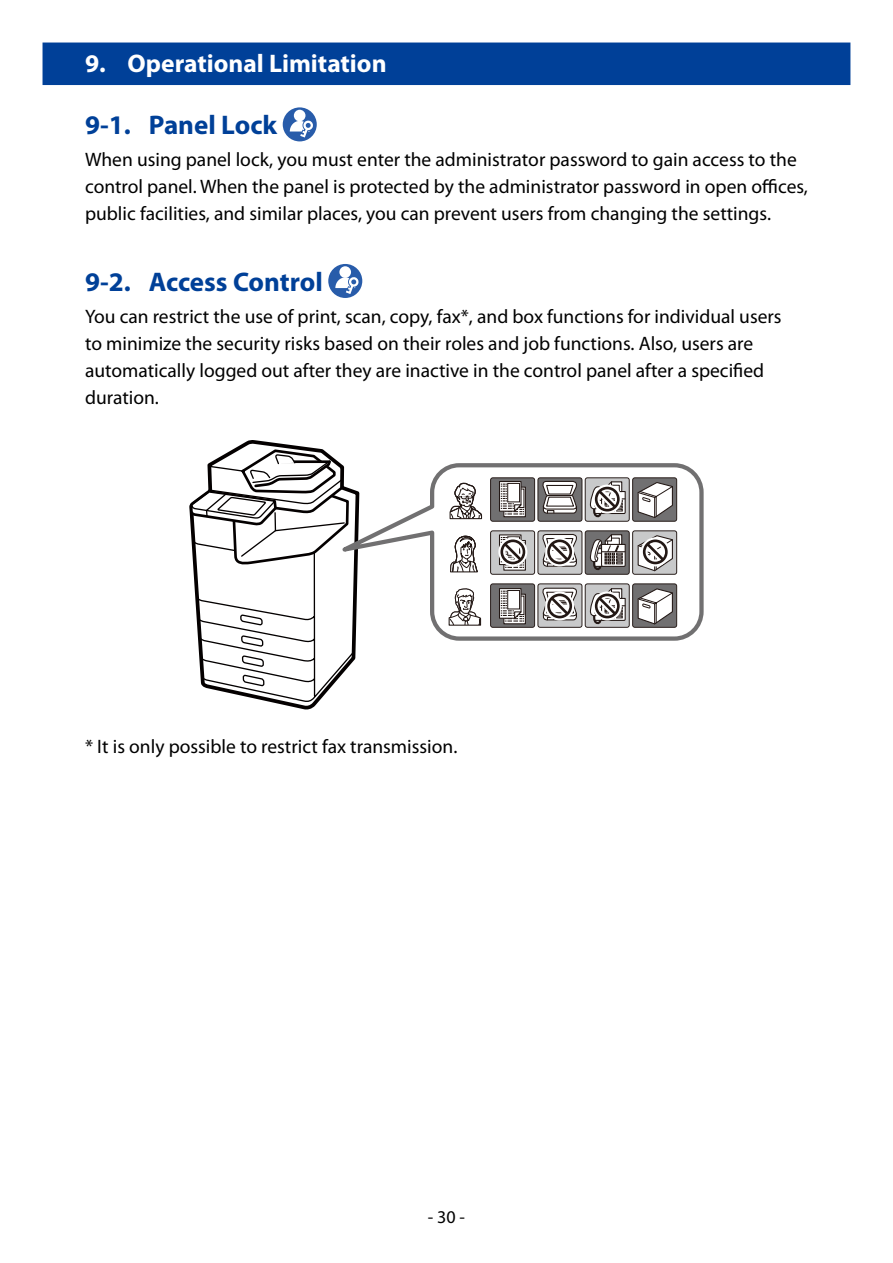
<style>
.page{position:relative;width:893px;height:1263px;background:#fff}
.page>*{position:absolute;margin:0;border:0;box-sizing:border-box;transform-origin:0 0}
.t1{font:700 27px "Myriad Pro";color:#004098}
.t2{font:700 25.5px "Myriad Pro";color:#fff}
.t3{font:19.5px/27px "Myriad Pro";color:#000}
.t4{font:18px "Myriad Pro";color:#000}
</style>
<div class="page">
<div style="left:43px;top:43px;width:807px;height:42px;background:#004098"></div>
<svg style="left:283px;top:107px;width:34px;height:34px"></svg>
<div style="left:294px;top:110px;width:11px;height:11px;background:#fff;border-radius:50%"></div>
<svg style="left:290px;top:118px;width:26px;height:22px"></svg>
<div style="left:328px;top:264px;width:34px;height:34px;background:#285caa;border-radius:50%"></div>
<div style="left:339px;top:266px;width:12px;height:12px;background:#fff;border-radius:50%"></div>
<svg style="left:335px;top:274px;width:27px;height:22px"></svg>
<svg style="left:189px;top:440px;width:167px;height:269px"></svg>
<svg style="left:314px;top:461px;width:390px;height:182px"></svg>
<svg style="left:448px;top:481px;width:35px;height:145px"></svg>
<svg style="left:490px;top:477px;width:187px;height:45px"></svg>
<svg style="left:490px;top:583px;width:187px;height:45px"></svg>
<svg style="left:490px;top:530px;width:187px;height:45px"></svg>
<h2 class="t2" style="left:85px;top:47px;width:303px">9. Operational Limitation</h2>
<h1 class="t1" style="left:85px;top:107px;width:194px">9-1. Panel Lock</h1>
<p class="t3" style="left:85px;top:146px;width:724px">When using panel lock, you must enter the administrator password to gain access to the control panel. When the panel is protected by the administrator password in open offices, public facilities, and similar places, you can prevent users from changing the settings.</p>
<h1 class="t1" style="left:85px;top:264px;width:239px">9-2. Access Control</h1>
<p class="t3" style="left:85px;top:302px;width:698px">You can restrict the use of print, scan, copy, fax*, and box functions for individual users to minimize the security risks based on their roles and job functions. Also, users are automatically logged out after they are inactive in the control panel after a specified duration.</p>
<p class="t3" style="left:85px;top:733px;width:374px">* It is only possible to restrict fax transmission.</p>
<p class="t4" style="left:428px;top:1205px;width:39px">- 30 -</p>
</div>
